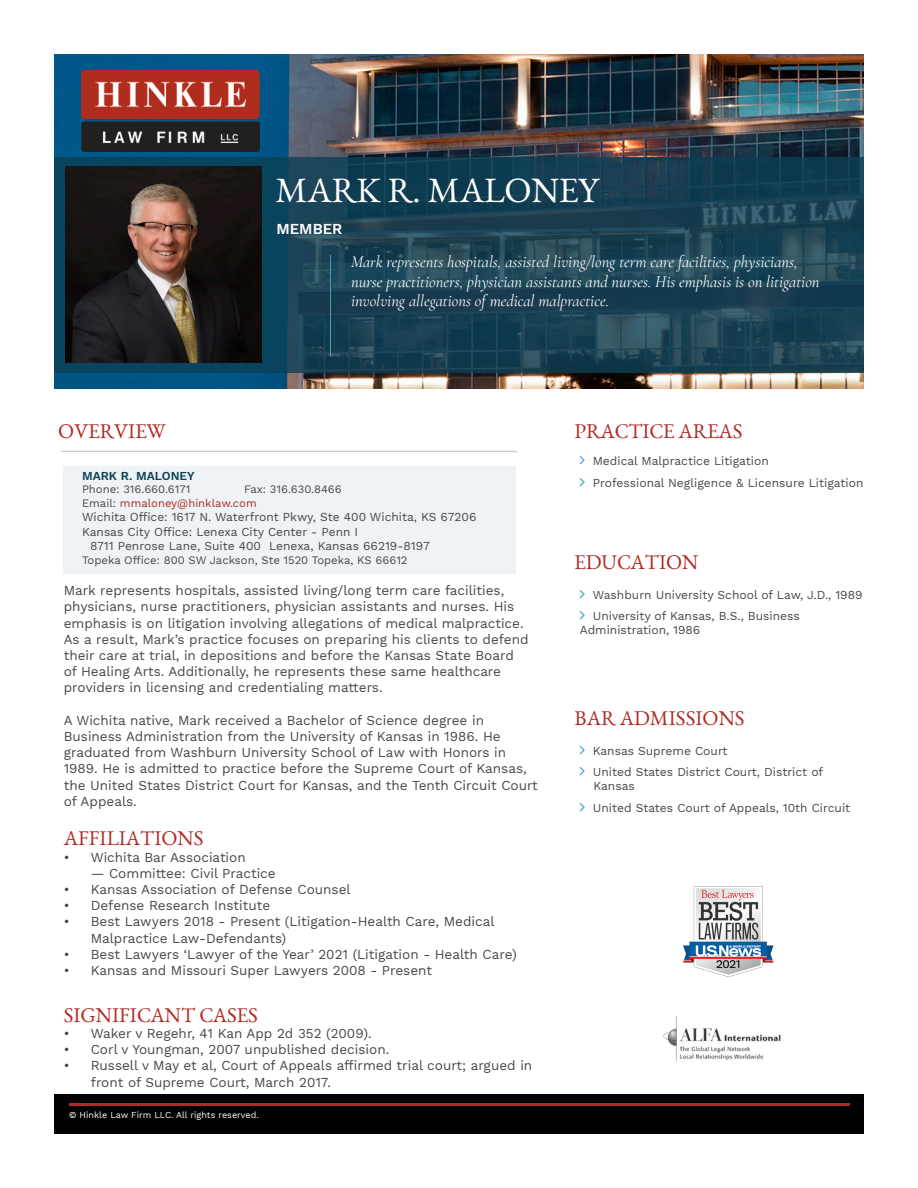
<style>
.page{position:relative;width:918px;height:1188px;background:#fff}
.page>*{position:absolute;margin:0;border:0;box-sizing:border-box;transform-origin:0 0}
.t1{font:35.7px "EB Garamond";color:#fff}
.t2{font:21px "EB Garamond";color:#b02a24}
.t3{font:italic 16.5px/19.8px "Cormorant Garamond";color:#fff}
.t4{font:600 15px "Work Sans";color:#fff}
.t5{font:13.5px/16.2px "Work Sans";color:#464747}
.t6{font:12px/14.4px "Work Sans";color:#464747}
.t7{font:600 12px "Work Sans";color:#0c4056}
.t8{font:11.25px/13.5px "Work Sans";color:#464747}
.t9{font:9px "Work Sans";color:#fff}
.s1{color:#b02a24}
</style>
<div class="page">
<div style="left:54px;top:1094px;width:810px;height:40px;background:#000"></div>
<hr style="left:69px;top:1104px;width:781px;height:2px;background:#b02a24">
<img style="left:54px;top:54px;width:810px;height:335px">
<img style="left:82px;top:70px;width:177px;height:81px">
<svg style="left:54px;top:157px;width:810px;height:216px;background:#194254"></svg>
<hr style="left:62px;top:451px;width:455px;height:1px;background:#cbccce">
<div style="left:63px;top:466px;width:452px;height:107px;background:#edf3f6"></div>
<img style="left:66px;top:166px;width:196px;height:196px">
<hr style="left:330px;top:256px;width:1px;height:100px;background:#409fc0">
<img style="left:663px;top:1016px;width:118px;height:45px">
<img style="left:683px;top:886px;width:91px;height:91px">
<p class="t1" style="left:275px;top:161px;width:325px">MARK R. MALONEY</p>
<p class="t2" style="left:58px;top:414px;width:109px">OVERVIEW</p>
<p class="t4" style="left:276px;top:220px;width:67px">MEMBER</p>
<p class="t3" style="left:351px;top:252px;width:470px">Mark represents hospitals, assisted living/long term care facilities, physicians, nurse practitioners, physician assistants and nurses. His emphasis is on litigation involving allegations of medical malpractice.</p>
<p class="t2" style="left:575px;top:414px;width:170px">PRACTICE AREAS</p>
<p class="t7" style="left:82px;top:469px;width:114px">MARK R. MALONEY</p>
<p class="t8" style="left:82px;top:483px;width:110px">Phone: 316.660.6171</p>
<p class="t8" style="left:82px;top:483px;width:261px;text-indent:162px">Fax: 316.630.8466<br>Email: <span class="s1">mmaloney@hinklaw.com</span></p>
<p class="t6" style="left:82px;top:510px;width:396px">Wichita Office: 1617 N. Waterfront Pkwy, Ste 400 Wichita, KS 67206</p>
<p class="t6" style="left:82px;top:525px;width:278px">Kansas City Office: Lenexa City Center - Penn I</p>
<p class="t6" style="left:90px;top:539px;width:341px">8711 Penrose Lane, Suite 400 Lenexa, Kansas 66219-8197</p>
<p class="t8" style="left:82px;top:553px;width:327px">Topeka Office: 800 SW Jackson, Ste 1520 Topeka, KS 66612</p>
<p class="t5" style="left:64px;top:583px;width:466px">Mark represents hospitals, assisted living/long term care facilities, physicians, nurse practitioners, physician assistants and nurses. His emphasis is on litigation involving allegations of medical malpractice.<br>As a result, Mark’s practice focuses on preparing his clients to defend their care at trial, in depositions and before the Kansas State Board of Healing Arts. Additionally, he represents these same healthcare providers in licensing and credentialing matters.</p>
<p class="t5" style="left:64px;top:713px;width:476px">A Wichita native, Mark received a Bachelor of Science degree in Business Administration from the University of Kansas in 1986. He graduated from Washburn University School of Law with Honors in 1989. He is admitted to practice before the Supreme Court of Kansas, the United States District Court for Kansas, and the Tenth Circuit Court of Appeals.</p>
<p class="t2" style="left:64px;top:821px;width:141px">AFFILIATIONS</p>
<p class="t5" style="left:64px;top:849px;width:184px">• Wichita Bar Association</p>
<p class="t5" style="left:91px;top:866px;width:187px">— Committee: Civil Practice</p>
<p class="t5" style="left:64px;top:882px;width:288px">• Kansas Association of Defense Counsel</p>
<p class="t5" style="left:64px;top:898px;width:208px">• Defense Research Institute</p>
<p class="t5" style="left:91px;top:914px;width:405px;text-indent:-27px">• Best Lawyers 2018 - Present (Litigation-Health Care, Medical<br>Malpractice Law-Defendants)</p>
<p class="t5" style="left:64px;top:947px;width:455px">• Best Lawyers ‘Lawyer of the Year’ 2021 (Litigation - Health Care)</p>
<p class="t5" style="left:64px;top:963px;width:370px">• Kansas and Missouri Super Lawyers 2008 - Present</p>
<p class="t2" style="left:64px;top:998px;width:196px">SIGNIFICANT CASES</p>
<p class="t5" style="left:64px;top:1026px;width:309px">• Waker v Regehr, 41 Kan App 2d 352 (2009).</p>
<p class="t5" style="left:64px;top:1042px;width:327px">• Corl v Youngman, 2007 unpublished decision.</p>
<p class="t5" style="left:91px;top:1058px;width:443px;text-indent:-27px">• Russell v May et al, Court of Appeals affirmed trial court; argued in front of Supreme Court, March 2017.</p>
<p class="t9" style="left:69px;top:1109px;width:191px">© Hinkle Law Firm LLC. All rights reserved.</p>
<p class="t6" style="left:593px;top:455px;width:177px">Medical Malpractice Litigation</p>
<p class="t6" style="left:593px;top:476px;width:272px">Professional Negligence &amp; Licensure Litigation</p>
<p class="t2" style="left:575px;top:545px;width:125px">EDUCATION</p>
<p class="t6" style="left:593px;top:588px;width:271px">Washburn University School of Law, J.D., 1989</p>
<p class="t6" style="left:580px;top:609px;width:221px;text-indent:13px">University of Kansas, B.S., Business<br>Administration, 1986</p>
<p class="t2" style="left:575px;top:701px;width:172px">BAR ADMISSIONS</p>
<p class="t6" style="left:593px;top:744px;width:136px">Kansas Supreme Court</p>
<p class="t6" style="left:593px;top:765px;width:232px">United States District Court, District of<br>Kansas</p>
<p class="t6" style="left:593px;top:801px;width:259px">United States Court of Appeals, 10th Circuit</p>
</div>
